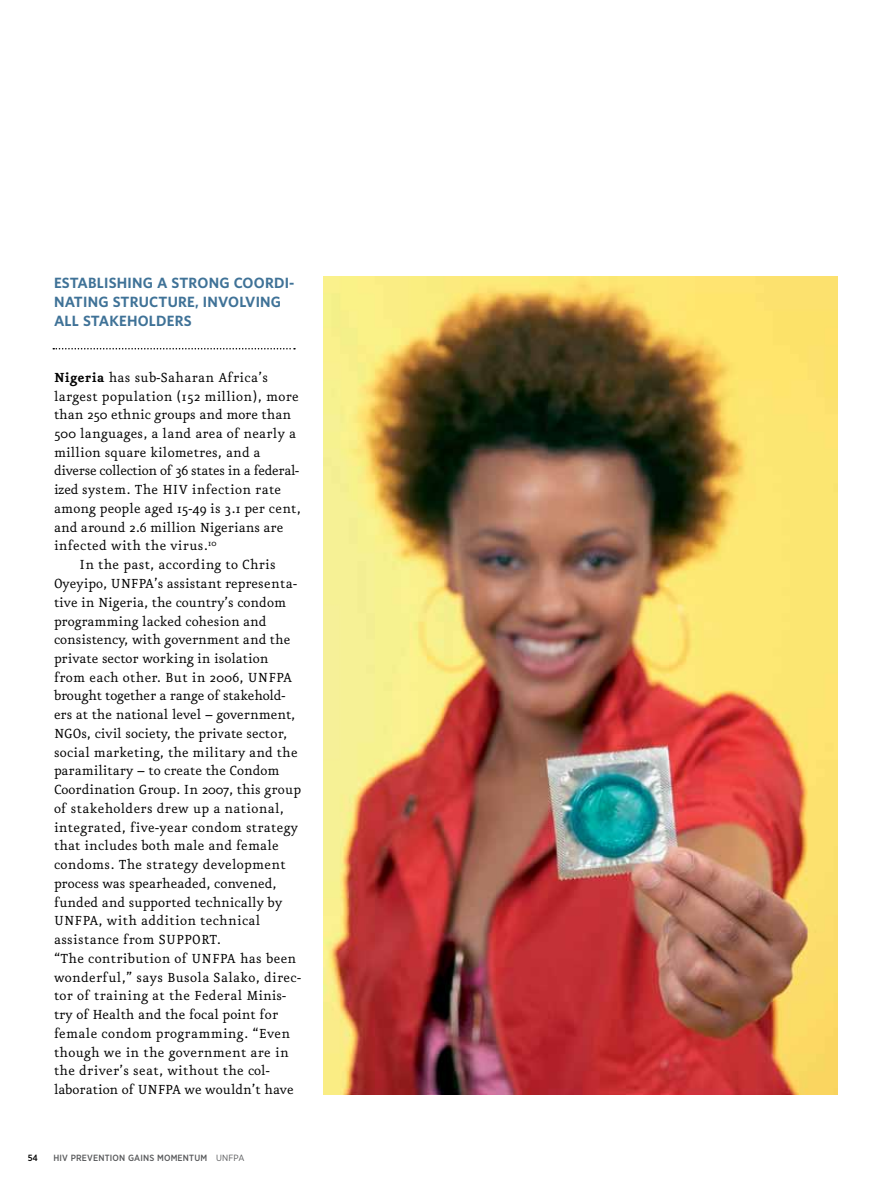
<style>
.page{position:relative;width:891px;height:1188px;background:#fff}
.page>*{position:absolute;margin:0;border:0;box-sizing:border-box;transform-origin:0 0}
.t1{font:15.75px "Eureka";letter-spacing:.01em;color:#000}
.t2{font:15.75px "Eureka";letter-spacing:-.02em;color:#000}
.t3{font:15.75px "Eureka";letter-spacing:-.01em;color:#000}
.t4{font:700 13.5px "UNFPA";color:#3f7297}
.t5{font:500 9px "Gotham Narrow";letter-spacing:.02em;color:#58595b}
.t6{font:500 9px "Gotham Narrow";color:#000}
.s1{font-weight:700}
.s2{font-weight:400}
</style>
<div class="page">
<img style="left:323px;top:277px;width:515px;height:818px">
<svg style="left:53px;top:348px;width:242px;height:2px"></svg>
<p class="t4" style="left:54px;top:274px;width:18px">ESTABLISHING</p>
<p class="t4" style="left:157px;top:274px;width:25px">A STRONG</p>
<p class="t4" style="left:234px;top:274px;width:10px">COORDI</p>
<p class="t4" style="left:289px;top:274px;width:7px">-</p>
<p class="t4" style="left:54px;top:293px;width:10px">NATING</p>
<p class="t4" style="left:113px;top:293px;width:11px">STRUCTURE</p>
<p class="t4" style="left:195px;top:293px;width:18px">, INVOLVING</p>
<p class="t4" style="left:54px;top:311px;width:10px">ALL</p>
<p class="t4" style="left:83px;top:311px;width:10px">STA</p>
<p class="t4" style="left:109px;top:311px;width:20px">KEHOLDERS</p>
<p class="t1" style="left:54px;top:370px;width:215px"><span class="s1">Nigeria</span> has sub-Saharan Africa’s</p>
<p class="t1" style="left:54px;top:389px;width:246px">largest population (152 million), more</p>
<p class="t1" style="left:54px;top:408px;width:239px">than 250 ethnic groups and more than</p>
<p class="t1" style="left:54px;top:426px;width:244px">500 languages, a land area of nearly a</p>
<p class="t1" style="left:54px;top:445px;width:208px">million square kilometres, and a</p>
<p class="t2" style="left:54px;top:464px;width:247px">diverse collection of 36 states in a federal-</p>
<p class="t1" style="left:54px;top:483px;width:229px">ized system. The HIV infection rate</p>
<p class="t1" style="left:54px;top:501px;width:249px">among people aged 15-49 is 3.1 per cent,</p>
<p class="t1" style="left:54px;top:520px;width:231px">and around 2.6 million Nigerians are</p>
<p class="t1" style="left:54px;top:539px;width:164px">infected with the virus.<sup>10</sup></p>
<p class="t1" style="left:79px;top:558px;width:198px">In the past, according to Chris</p>
<p class="t1" style="left:54px;top:576px;width:244px">Oyeyipo, UNFPA’s assistant representa-</p>
<p class="t1" style="left:54px;top:595px;width:234px">tive in Nigeria, the country’s condom</p>
<p class="t1" style="left:54px;top:614px;width:214px">programming lacked cohesion and</p>
<p class="t1" style="left:54px;top:633px;width:238px">consistency, with government and the</p>
<p class="t1" style="left:54px;top:651px;width:216px">private sector working in isolation</p>
<p class="t1" style="left:54px;top:670px;width:240px">from each other. But in 2006, UNFPA</p>
<p class="t3" style="left:54px;top:689px;width:233px">brought together a range of stakehold-</p>
<p class="t1" style="left:54px;top:708px;width:243px">ers at the national level – government,</p>
<p class="t1" style="left:54px;top:726px;width:235px">NGOs, civil society, the private sector,</p>
<p class="t1" style="left:54px;top:745px;width:245px">social marketing, the military and the</p>
<p class="t1" style="left:54px;top:764px;width:227px">paramilitary – to create the Condom</p>
<p class="t1" style="left:54px;top:783px;width:249px">Coordination Group. In 2007, this group</p>
<p class="t1" style="left:54px;top:801px;width:232px">of stakeholders drew up a national,</p>
<p class="t1" style="left:54px;top:820px;width:246px">integrated, five-year condom strategy</p>
<p class="t1" style="left:54px;top:839px;width:226px">that includes both male and female</p>
<p class="t1" style="left:54px;top:858px;width:233px">condoms. The strategy development</p>
<p class="t1" style="left:54px;top:876px;width:224px">process was spearheaded, convened,</p>
<p class="t1" style="left:54px;top:895px;width:230px">funded and supported technically by</p>
<p class="t1" style="left:54px;top:914px;width:208px">UNFPA, with addition technical</p>
<p class="t1" style="left:54px;top:933px;width:168px">assistance from SUPPORT.</p>
<p class="t1" style="left:54px;top:951px;width:244px">“The contribution of UNFPA has been</p>
<p class="t1" style="left:54px;top:970px;width:248px">wonderful,” says Busola Salako, direc-</p>
<p class="t1" style="left:54px;top:989px;width:234px">tor of training at the Federal Minis-</p>
<p class="t1" style="left:54px;top:1008px;width:226px">try of Health and the focal point for</p>
<p class="t1" style="left:54px;top:1026px;width:238px">female condom programming. “Even</p>
<p class="t1" style="left:54px;top:1045px;width:236px">though we in the government are in</p>
<p class="t1" style="left:54px;top:1064px;width:217px">the driver’s seat, without the col-</p>
<p class="t1" style="left:54px;top:1082px;width:241px">laboration of UNFPA we wouldn’t have</p>
<p class="t6" style="left:28px;top:1152px;width:12px">54</p>
<p class="t5" style="left:53px;top:1152px;width:192px">HIV PREVENTION GAI NS MOMENTUM <span class="s2">UNFPA</span></p>
</div>
